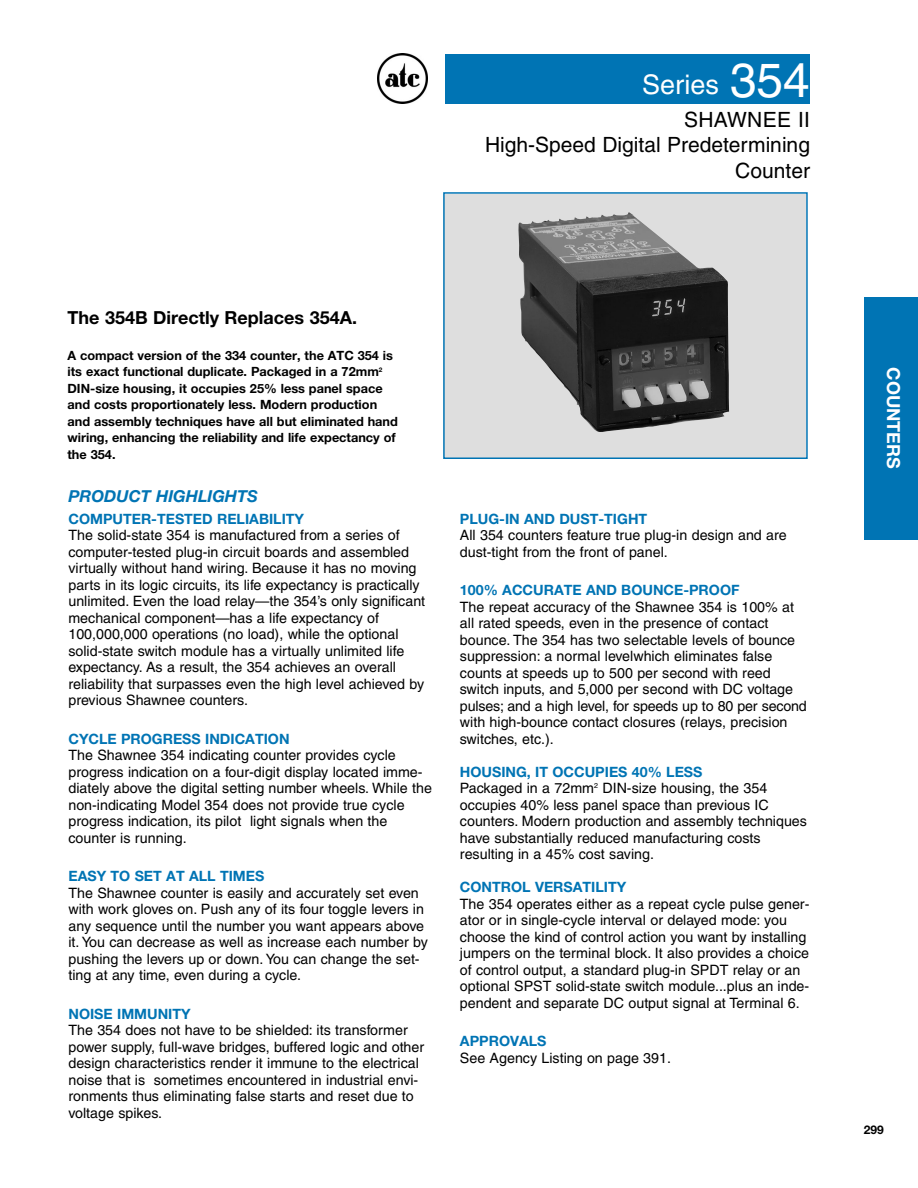
<style>
.page{position:relative;width:918px;height:1188px;background:#fff}
.page>*{position:absolute;margin:0;border:0;box-sizing:border-box;transform-origin:0 0}
.t1{font:27px "Helvetica";color:#fff}
.t2{font:21px/25.2px "Helvetica";color:#000;text-align:right}
.t3{font:700 18px "Helvetica Neue";color:#000}
.t4{font:700 18px "Helvetica Neue";color:#fff}
.t5{font:italic 700 16.5px "Helvetica Neue";color:#0074b4}
.t6{font:14.25px/16.5px "Helvetica";color:#000}
.t7{font:700 14.25px "Helvetica Neue";color:#0074b4}
.t8{font:700 12.75px/16.5px "Helvetica Neue";color:#000}
.t9{font:700 12px "Helvetica Neue";color:#000}
.s1{font-size:48px}
</style>
<div class="page">
<div style="left:864px;top:297px;width:54px;height:243px;background:#0074b4"></div>
<div style="left:446px;top:55px;width:364px;height:49px;background:#0074b4"></div>
<div style="left:445px;top:194px;width:361px;height:264px;background:#dedede"></div>
<img style="left:518px;top:212px;width:211px;height:220px">
<div style="left:443px;top:192px;width:365px;height:267px;border:2px solid #0074b4"></div>
<img style="left:378px;top:54px;width:50px;height:50px">
<h1 class="t1" style="left:642px;top:74px;width:169px">Series <span class="s1">354</span></h1>
<h2 class="t2" style="left:485px;top:109px;width:326px">SHAWNEE II<br>High-Speed Digital Predetermining<br>Counter</h2>
<p class="t3" style="left:67px;top:311px;width:291px">The 354B Directly Replaces 354A.</p>
<p class="t8" style="left:67px;top:348px;width:332px">A compact version of the 334 counter, the ATC 354 is its exact functional duplicate. Packaged in a 72mm<sup>2<br></sup>DIN-size housing, it occupies 25% less panel space and costs proportionately less. Modern production and assembly techniques have all but eliminated hand wiring, enhancing the reliability and life expectancy of the 354.</p>
<p class="t5" style="left:68px;top:490px;width:191px">PRODUCT HIGHLIGHTS</p>
<p class="t7" style="left:68px;top:514px;width:237px">COMPUTER-TESTED RELIABILITY</p>
<p class="t6" style="left:68px;top:528px;width:358px">The solid-state 354 is manufactured from a series of computer-tested plug-in circuit boards and assembled virtually without hand wiring. Because it has no moving parts in its logic circuits, its life expectancy is practically unlimited. Even the load relay—the 354’s only significant mechanical component—has a life expectancy of 100,000,000 operations (no load), while the optional solid-state switch module has a virtually unlimited life expectancy. As a result, the 354 achieves an overall reliability that surpasses even the high level achieved by previous Shawnee counters.</p>
<p class="t7" style="left:68px;top:734px;width:223px">CYCLE PROGRESS INDICATION</p>
<p class="t6" style="left:68px;top:748px;width:365px">The Shawnee 354 indicating counter provides cycle progress indication on a four-digit display located imme&shy;diately above the digital setting number wheels. While the non-indicating Model 354 does not provide true cycle progress indication, its pilot light signals when the counter is running.</p>
<p class="t7" style="left:68px;top:871px;width:197px">EASY TO SET AT ALL TIMES</p>
<p class="t6" style="left:68px;top:886px;width:361px">The Shawnee counter is easily and accurately set even with work gloves on. Push any of its four toggle levers in any sequence until the number you want appears above it. You can decrease as well as increase each number by pushing the levers up or down. You can change the set&shy;ting at any time, even during a cycle.</p>
<p class="t7" style="left:68px;top:1008px;width:124px">NOISE IMMUNITY</p>
<p class="t6" style="left:68px;top:1023px;width:357px">The 354 does not have to be shielded: its transformer power supply, full-wave bridges, buffered logic and other design characteristics render it immune to the electrical noise that is sometimes encountered in industrial envi&shy;ronments thus eliminating false starts and reset due to voltage spikes.</p>
<p class="t7" style="left:460px;top:514px;width:189px">PLUG-IN AND DUST-TIGHT</p>
<p class="t6" style="left:460px;top:529px;width:328px">All 354 counters feature true plug-in design and are dust-tight from the front of panel.</p>
<p class="t7" style="left:460px;top:585px;width:281px">100% ACCURATE AND BOUNCE-PROOF</p>
<p class="t6" style="left:460px;top:600px;width:348px">The repeat accuracy of the Shawnee 354 is 100% at all rated speeds, even in the presence of contact bounce. The 354 has two selectable levels of bounce suppression: a normal levelwhich eliminates false counts at speeds up to 500 per second with reed switch inputs, and 5,000 per second with DC voltage pulses; and a high level, for speeds up to 80 per second with high-bounce contact closures (relays, precision switches, etc.).</p>
<p class="t7" style="left:460px;top:767px;width:244px">HOUSING, IT OCCUPIES 40% LESS</p>
<p class="t6" style="left:460px;top:781px;width:349px">Packaged in a 72mm<sup>2</sup> DIN-size housing, the 354 occupies 40% less panel space than previous IC counters. Modern production and assembly techniques have substantially reduced manufacturing costs resulting in a 45% cost saving.</p>
<p class="t7" style="left:460px;top:882px;width:168px">CONTROL VERSATILITY</p>
<p class="t6" style="left:460px;top:897px;width:351px">The 354 operates either as a repeat cycle pulse gener&shy;ator or in single-cycle interval or delayed mode: you choose the kind of control action you want by installing jumpers on the terminal block. It also provides a choice of control output, a standard plug-in SPDT relay or an optional SPST solid-state switch module...plus an inde&shy;pendent and separate DC output signal at Terminal 6.</p>
<p class="t7" style="left:460px;top:1036px;width:88px">APPROVALS</p>
<p class="t6" style="left:460px;top:1051px;width:213px">See Agency Listing on page 391.</p>
<p class="t4" style="left:900px;top:367px;width:103px;rotate:90deg">COUNTERS</p>
<p class="t9" style="left:864px;top:1125px;width:22px">299</p>
</div>
